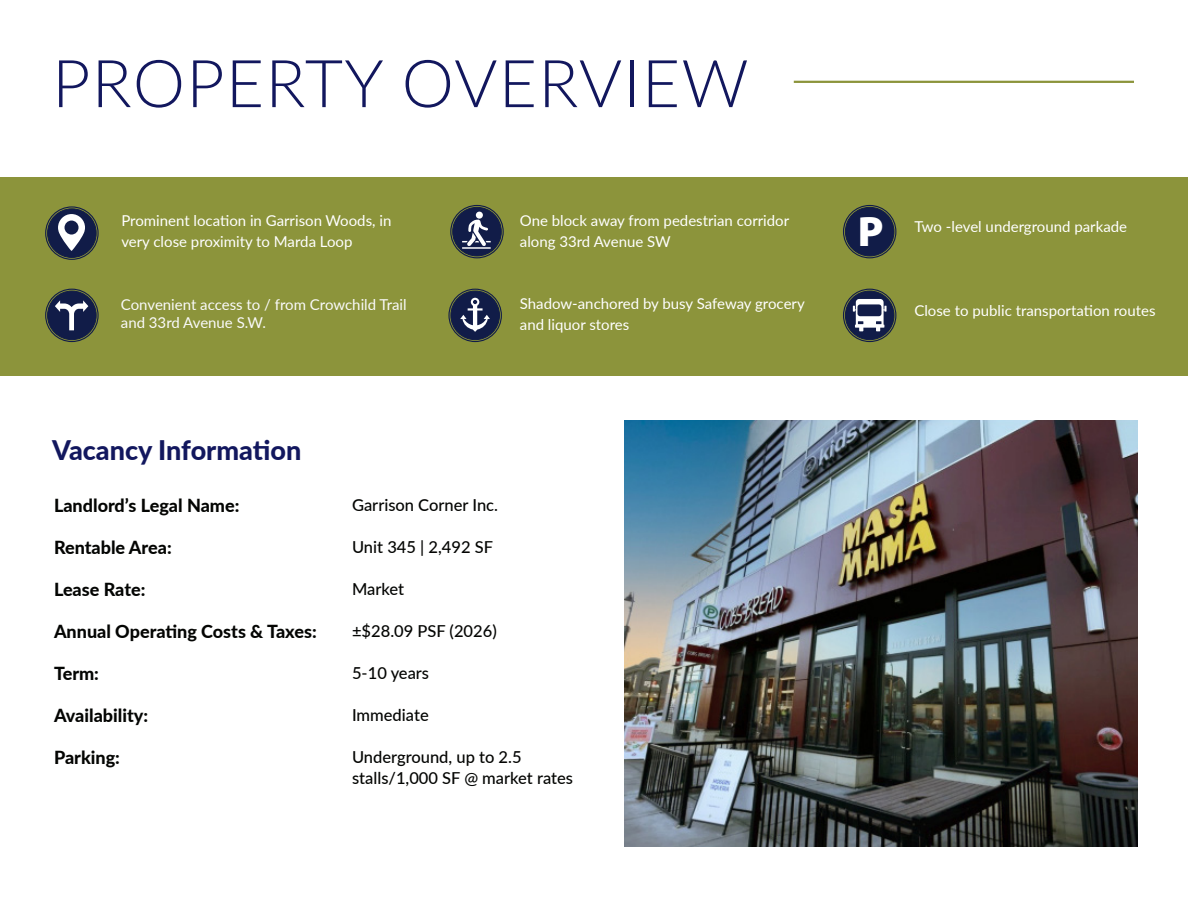
<style>
.page{position:relative;width:1188px;height:918px;background:#fff}
.page>*{position:absolute;margin:0;border:0;box-sizing:border-box;transform-origin:0 0}
.t1{font:300 66px "Lato";letter-spacing:.02em;color:#12175e}
.t2{font:900 42.6px "Myriad Pro";color:#fff}
.t3{font:800 27px "Lato";color:#12175e}
.t4{font:800 18px "Lato";color:#040503}
.t5{font:500 16.5px/21px "Lato";color:#040503}
.t6{font:15px/21px "Lato";color:#fff}
.t7{font:15px/18px "Lato";color:#fafafa}
</style>
<div class="page">
<img style="left:625px;top:420px;width:512px;height:427px">
<hr style="left:794px;top:81px;width:340px;height:2px;background:#8c943b">
<div style="left:0;top:177px;width:1188px;height:198px;background:#8c943b"></div>
<div style="left:448px;top:289px;width:54px;height:53px;border:1px solid #111c48;border-radius:50%"></div>
<div style="left:451px;top:291px;width:48px;height:49px;background:#111c48;border-radius:50%"></div>
<div style="left:451px;top:291px;width:49px;height:49px;border:1px solid #111c48;border-radius:50%"></div>
<svg style="left:460px;top:298px;width:30px;height:34px"></svg>
<div style="left:45px;top:206px;width:54px;height:54px;border:1px solid #111c48;border-radius:50%"></div>
<div style="left:48px;top:209px;width:48px;height:48px;background:#111c48;border-radius:50%"></div>
<div style="left:47px;top:209px;width:49px;height:49px;border:1px solid #111c48;border-radius:50%"></div>
<svg style="left:58px;top:214px;width:27px;height:37px"></svg>
<div style="left:45px;top:289px;width:54px;height:53px;border:1px solid #111c48;border-radius:50%"></div>
<div style="left:48px;top:291px;width:48px;height:49px;background:#111c48;border-radius:50%"></div>
<div style="left:47px;top:291px;width:49px;height:49px;border:1px solid #111c48;border-radius:50%"></div>
<svg style="left:55px;top:300px;width:33px;height:30px"></svg>
<div style="left:843px;top:205px;width:53px;height:53px;border:1px solid #111c48;border-radius:50%"></div>
<div style="left:845px;top:207px;width:49px;height:49px;background:#111c48;border-radius:50%"></div>
<div style="left:845px;top:207px;width:49px;height:49px;border:1px solid #111c48;border-radius:50%"></div>
<div style="left:450px;top:205px;width:54px;height:53px;border:1px solid #111c48;border-radius:50%"></div>
<div style="left:453px;top:207px;width:48px;height:49px;background:#111c48;border-radius:50%"></div>
<div style="left:453px;top:207px;width:48px;height:49px;border:1px solid #111c48;border-radius:50%"></div>
<svg style="left:462px;top:212px;width:29px;height:37px"></svg>
<div style="left:843px;top:289px;width:53px;height:53px;border:1px solid #111c48;border-radius:50%"></div>
<div style="left:845px;top:291px;width:49px;height:49px;background:#111c48;border-radius:50%"></div>
<div style="left:845px;top:291px;width:49px;height:49px;border:1px solid #111c48;border-radius:50%"></div>
<svg style="left:853px;top:299px;width:34px;height:32px"></svg>
<p class="t1" style="left:52px;top:37px;width:698px">PROPERTY OVERVIEW</p>
<p class="t6" style="left:121px;top:209px;width:272px">Prominent location in Garrison Woods, in very close proximity to Marda Loop</p>
<p class="t6" style="left:520px;top:209px;width:271px">One block away from pedestrian corridor</p>
<p class="t6" style="left:914px;top:215px;width:214px">Two -level underground parkade</p>
<p class="t6" style="left:520px;top:230px;width:152px">along 33rd Avenue SW</p>
<p class="t2" style="left:858px;top:203px;width:27px">P</p>
<p class="t7" style="left:121px;top:294px;width:287px">Convenient access to / from Crowchild Trail and 33rd Avenue S.W.</p>
<p class="t6" style="left:520px;top:293px;width:286px">Shadow-anchored by busy Safeway grocery and liquor stores</p>
<p class="t3" style="left:52px;top:430px;width:251px">Vacancy Information</p>
<p class="t4" style="left:54px;top:492px;width:187px">Landlord’s Legal Name:</p>
<p class="t4" style="left:54px;top:534px;width:119px">Rentable Area:</p>
<p class="t4" style="left:54px;top:576px;width:93px">Lease Rate:</p>
<p class="t4" style="left:54px;top:618px;width:264px">Annual Operating Costs &amp; Taxes:</p>
<p class="t4" style="left:54px;top:660px;width:47px">Term:</p>
<p class="t4" style="left:54px;top:702px;width:96px">Availability:</p>
<p class="t4" style="left:54px;top:744px;width:67px">Parking:</p>
<p class="t5" style="left:352px;top:494px;width:147px">Garrison Corner Inc.</p>
<p class="t5" style="left:352px;top:536px;width:142px">Unit 345 | 2,492 SF</p>
<p class="t5" style="left:352px;top:578px;width:54px">Market</p>
<p class="t5" style="left:352px;top:620px;width:146px">±$28.09 PSF (2026)</p>
<p class="t5" style="left:352px;top:662px;width:79px">5-10 years</p>
<p class="t5" style="left:352px;top:704px;width:78px">Immediate</p>
<p class="t5" style="left:352px;top:746px;width:222px">Underground, up to 2.5 stalls/1,000 SF @ market rates</p>
<p class="t6" style="left:914px;top:299px;width:243px">Close to public transportation routes</p>
</div>
